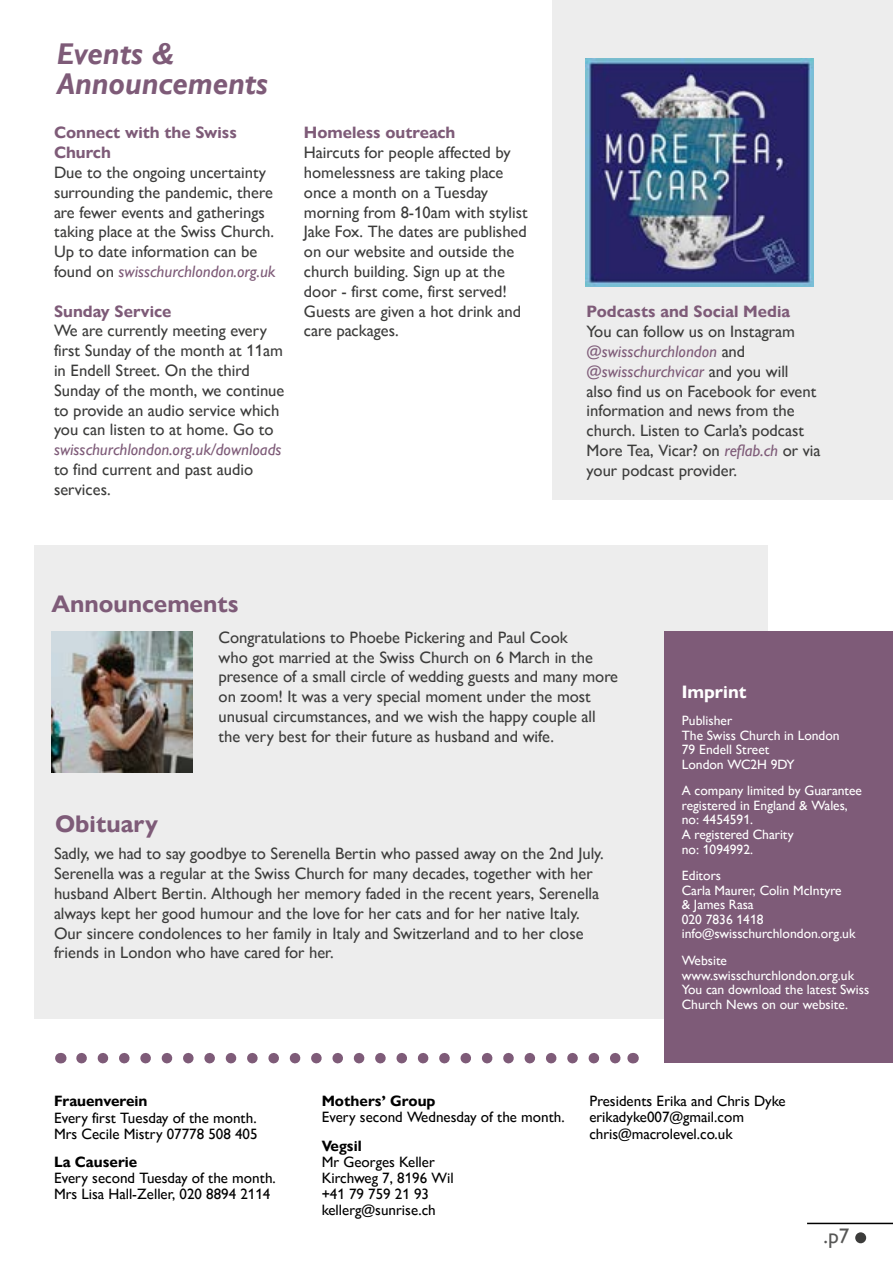
<style>
.page{position:relative;width:893px;height:1263px;background:#fff}
.page>*{position:absolute;margin:0;border:0;box-sizing:border-box;transform-origin:0 0}
.t1{font:italic 700 30px/30px "Gill Sans Nova";color:#7e5b78}
.t2{font:700 24px "Gill Sans Nova";color:#7e5b78}
.t3{font:21px "Gill Sans Nova";color:#575756}
.t4{font:700 18px "Gill Sans Nova";color:#fff}
.t5{font:16.5px/19.8px "Gill Sans Nova";color:#3c3c3b}
.t6{font:700 16.5px/19.8px "Gill Sans Nova";color:#7e5b78}
.t7{font:italic 16.5px "Gill Sans Nova";color:#7e5b78}
.t8{font:15px/16.2px "Gill Sans Nova";color:#000}
.t9{font:700 15px "Gill Sans Nova";color:#000}
.t10{font:13.5px/14.5px "Gill Sans Nova";color:#fff}
.s1{font-style:italic;color:#7e5b78}
</style>
<div class="page">
<div style="left:34px;top:545px;width:733px;height:473px;background:#ededed"></div>
<div style="left:553px;top:0;width:340px;height:500px;background:#ededed"></div>
<div style="left:855px;top:1232px;width:11px;height:11px;background:#3c3c3b;border-radius:50%"></div>
<hr style="left:807px;top:1223px;width:86px;height:1px;background:#000">
<svg style="left:82px;top:1053px;width:539px;height:10px"></svg>
<div style="left:665px;top:631px;width:228px;height:432px;background:#7e5b78"></div>
<img style="left:52px;top:631px;width:141px;height:141px">
<img style="left:586px;top:58px;width:228px;height:228px">
<h1 class="t1" style="left:57px;top:39px;width:213px">Events &amp;<br>Announcements</h1>
<p class="t6" style="left:54px;top:123px;width:184px">Connect with the Swiss<br>Church</p>
<p class="t5" style="left:54px;top:163px;width:223px">Due to the ongoing uncertainty surrounding the pandemic, there are fewer events and gatherings taking place at the Swiss Church.<br>Up to date information can be found on <span class="s1">swisschurchlondon.org.uk</span></p>
<p class="t6" style="left:54px;top:301px;width:119px">Sunday Service</p>
<p class="t5" style="left:54px;top:321px;width:232px">We are currently meeting every first Sunday of the month at 11am in Endell Street. On the third<br>Sunday of the month, we continue to provide an audio service which you can listen to at home. Go to</p>
<p class="t7" style="left:54px;top:440px;width:229px">swisschurchlondon.org.uk/downloads</p>
<p class="t5" style="left:54px;top:460px;width:201px">to find current and past audio services.</p>
<p class="t6" style="left:304px;top:123px;width:153px">Homeless outreach</p>
<p class="t5" style="left:304px;top:143px;width:225px">Haircuts for people affected by homelessness are taking place once a month on a Tuesday morning from 8-10am with stylist<br>Jake Fox. The dates are published on our website and outside the church building. Sign up at the door - first come, first served!<br>Guests are given a hot drink and care packages.</p>
<h2 class="t2" style="left:52px;top:590px;width:188px">Announcements</h2>
<p class="t6" style="left:587px;top:302px;width:205px">Podcasts and Social Media</p>
<p class="t5" style="left:587px;top:322px;width:235px">You can follow us on Instagram <span class="s1">@swisschurchlondon</span> and <span class="s1">@swisschurchvicar</span> and you will<br>also find us on Facebook for event information and news from the church. Listen to Carla’s podcast<br>More Tea, Vicar? on <span class="s1">reflab.ch</span> or via your podcast provider.</p>
<h2 class="t2" style="left:55px;top:809px;width:104px">Obituary</h2>
<p class="t5" style="left:219px;top:627px;width:401px">Congratulations to Phoebe Pickering and Paul Cook<br>who got married at the Swiss Church on 6 March in the presence of a small circle of wedding guests and many more on zoom! It was a very special moment under the most unusual circumstances, and we wish the happy couple all the very best for their future as husband and wife.</p>
<p class="t5" style="left:54px;top:844px;width:551px">Sadly, we had to say goodbye to Serenella Bertin who passed away on the 2nd July.<br>Serenella was a regular at the Swiss Church for many decades, together with her husband Albert Bertin. Although her memory faded in the recent years, Serenella always kept her good humour and the love for her cats and for her native Italy.<br>Our sincere condolences to her family in Italy and Switzerland and to her close friends in London who have cared for her.</p>
<p class="t4" style="left:682px;top:681px;width:66px">Imprint</p>
<p class="t10" style="left:682px;top:713px;width:159px">Publisher<br>The Swiss Church in London<br>79 Endell Street<br>London WC2H 9DY</p>
<p class="t10" style="left:682px;top:783px;width:182px">A company limited by Guarantee registered in England &amp; Wales, no: 4454591.<br>A registered Charity<br>no: 1094992.</p>
<p class="t10" style="left:682px;top:868px;width:175px">Editors<br>Carla Maurer, Colin McIntyre<br>&amp; James Rasa<br>020 7836 1418 info@swisschurchlondon.org.uk</p>
<p class="t10" style="left:682px;top:953px;width:189px">Website www.swisschurchlondon.org.uk<br>You can download the latest Swiss<br>Church News on our website.</p>
<p class="t9" style="left:54px;top:1092px;width:95px">Frauenverein</p>
<p class="t8" style="left:54px;top:1109px;width:205px">Every first Tuesday of the month.<br>Mrs Cecile Mistry 07778 508 405</p>
<p class="t9" style="left:54px;top:1153px;width:85px">La Causerie</p>
<p class="t8" style="left:54px;top:1170px;width:223px">Every second Tuesday of the month.<br>Mrs Lisa Hall-Zeller, 020 8894 2114</p>
<p class="t9" style="left:322px;top:1092px;width:115px">Mothers’ Group</p>
<p class="t8" style="left:322px;top:1109px;width:245px">Every second Wednesday of the month.</p>
<p class="t9" style="left:322px;top:1137px;width:42px">Vegsil</p>
<p class="t8" style="left:322px;top:1154px;width:133px">Mr Georges Keller<br>Kirchweg 7, 8196 Wil +41 79 759 21 93 kellerg@sunrise.ch</p>
<p class="t8" style="left:589px;top:1093px;width:198px">Presidents Erika and Chris Dyke erikadyke007@gmail.com chris@macrolevel.co.uk</p>
<p class="t3" style="left:824px;top:1224px;width:27px">.p7</p>
</div>
